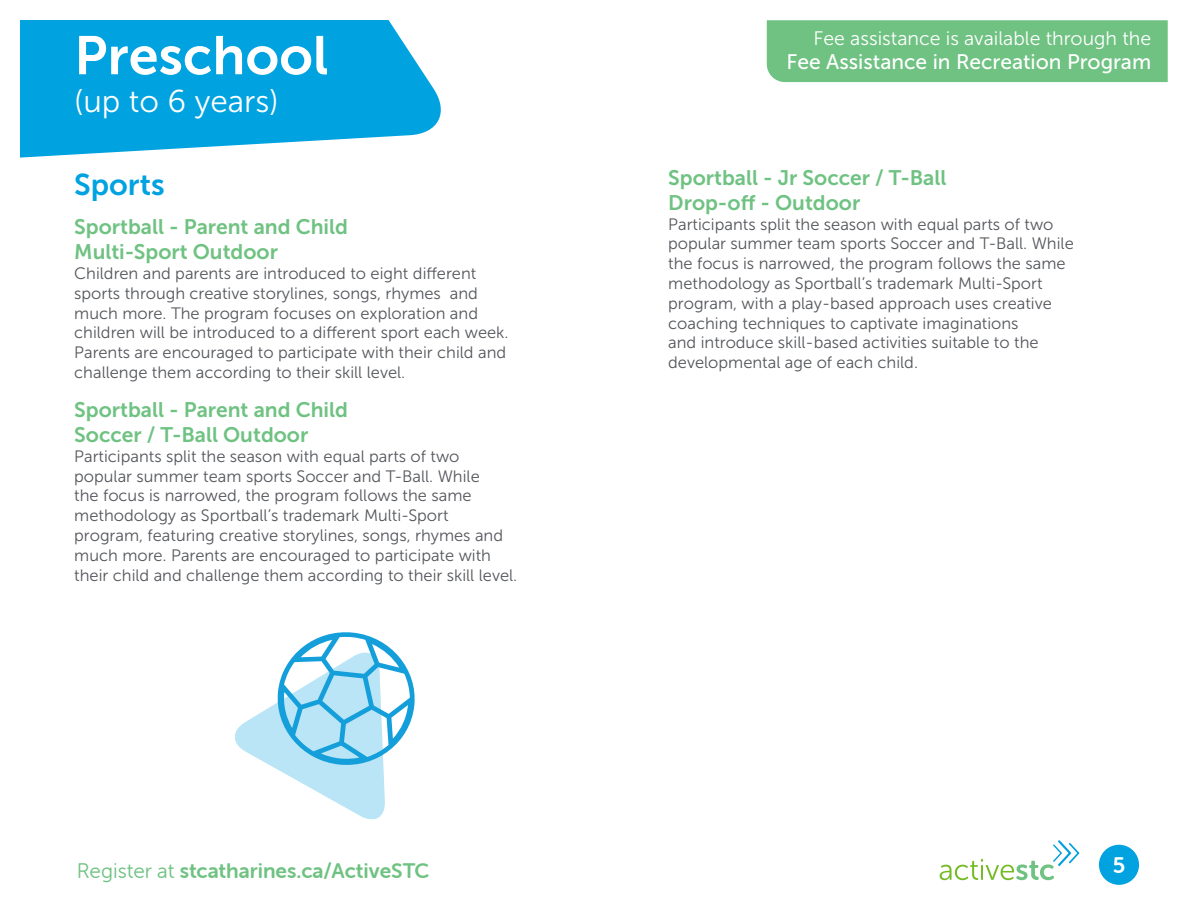
<style>
.page{position:relative;width:1188px;height:918px;background:#fff}
.page>*{position:absolute;margin:0;border:0;box-sizing:border-box;transform-origin:0 0}
.t1{font:54px "Museo Sans 700";color:#fff}
.t2{font:31.5px "Museo Sans 300";color:#fff}
.subject__H2{font:30px "Museo Sans 700";color:#00a2e0}
.t3{font:22.5px "Museo Sans Rounded 700";color:#fff}
.programs__P{font:21px/25.2px "Museo Sans 700";color:#6fc282}
.t4{font:21px "Museo Sans Rounded 700";color:#6fc282}
.t5{font:21px "Museo Sans 500";color:#fff}
.t6{font:19.5px "Museo Sans 300";color:#fff}
.body__P{font:16.5px/19.8px "Museo Sans 300";color:#54565b}
.s1{font-family:"Museo Sans Rounded 300"}
</style>
<div class="page">
<svg style="left:940px;top:840px;width:139px;height:40px"></svg>
<svg style="left:20px;top:20px;width:421px;height:138px;background:#21aee4"></svg>
<div style="left:1099px;top:845px;width:40px;height:40px;background:#00a2e0;border-radius:50%"></div>
<div style="left:767px;top:20px;width:401px;height:62px;background:#6fc282"></div>
<svg style="left:235px;top:632px;width:180px;height:188px"></svg>
<h1 class="t1" style="left:74px;top:26px;width:256px">Preschool</h1>
<h2 class="t2" style="left:74px;top:84px;width:206px">(up to 6 years)</h2>
<h2 class="subject__H2" style="left:74px;top:168px;width:92px">Sports</h2>
<p class="programs__P" style="left:74px;top:214px;width:275px">Sportball - Parent and Child<br>Multi-Sport Outdoor</p>
<p class="body__P" style="left:74px;top:264px;width:436px">Children and parents are introduced to eight different sports through creative storylines, songs, rhymes and much more. The program focuses on exploration and children will be introduced to a different sport each week.<br>Parents are encouraged to participate with their child and challenge them according to their skill level.</p>
<p class="programs__P" style="left:74px;top:397px;width:275px">Sportball - Parent and Child<br>Soccer / T-Ball Outdoor</p>
<p class="body__P" style="left:74px;top:446px;width:445px">Participants split the season with equal parts of two popular summer team sports Soccer and T-Ball. While<br>the focus is narrowed, the program follows the same methodology as Sportball’s trademark Multi-Sport program, featuring creative storylines, songs, rhymes and much more. Parents are encouraged to participate with their child and challenge them according to their skill level.</p>
<p class="t6" style="left:813px;top:28px;width:339px">Fee assistance is available through the</p>
<p class="t5" style="left:787px;top:50px;width:366px">Fee Assistance in Recreation Program</p>
<p class="programs__P" style="left:668px;top:165px;width:280px">Sportball - Jr Soccer / T-Ball<br>Drop-off - Outdoor</p>
<p class="body__P" style="left:668px;top:214px;width:407px">Participants split the season with equal parts of two popular summer team sports Soccer and T-Ball. While the focus is narrowed, the program follows the same methodology as Sportball’s trademark Multi-Sport program, with a play-based approach uses creative coaching techniques to captivate imaginations<br>and introduce skill-based activities suitable to the developmental age of each child.</p>
<p class="t4" style="left:77px;top:860px;width:354px"><span class="s1">Register at</span> stcatharines.ca/ActiveSTC</p>
<h3 class="t3" style="left:1113px;top:853px;width:14px">5</h3>
</div>
